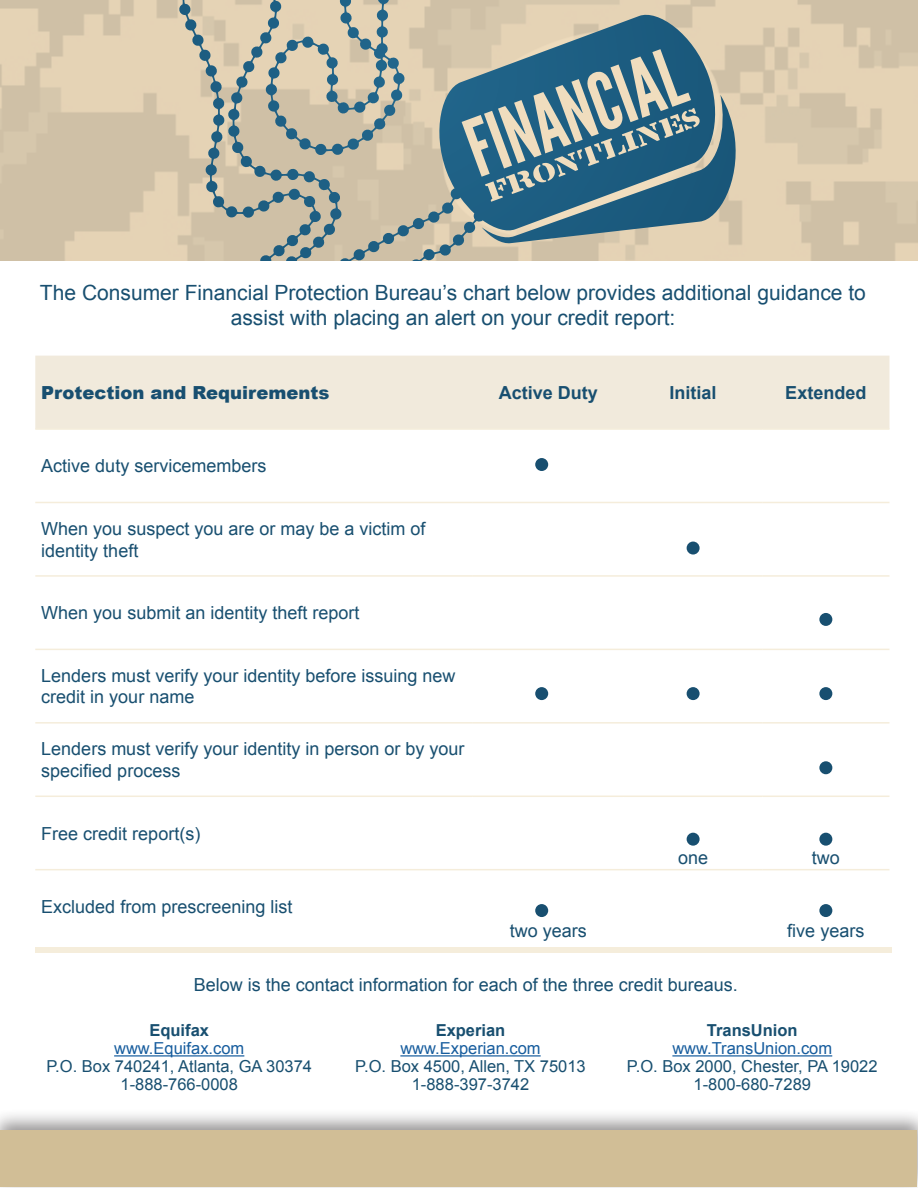
<style>
.page{position:relative;width:918px;height:1188px;background:#fff}
.page>*{position:absolute;margin:0;border:0;box-sizing:border-box;transform-origin:0 0}
.t1{font:21px/25.2px "Arial";color:#184f70;text-align:center}
.t2{font:18px/21.6px "Arial";color:#184f70}
.t3{font:900 18px "Arial";color:#184f70}
.t4{font:700 18px "Arial";color:#184f70}
.t5{font:16.5px "Arial";color:#184f70}
.t6{font:16.5px "Arial";color:#175d9e}
.t7{font:700 16.5px "Arial";color:#184f70}
.s1{font-style:inherit}
</style>
<div class="page">
<div style="left:0;top:1109px;width:918px;height:79px;background:#231f20;opacity:.48"></div>
<div style="left:1px;top:1130px;width:916px;height:57px;background:#d1be96"></div>
<svg style="left:0;top:0;width:918px;height:261px;background:#cfc3aa"></svg>
<svg style="left:411px;top:0;width:342px;height:261px;background:#d3c5ac"></svg>
<svg style="left:435px;top:22px;width:294px;height:225px;background:#6f8d96"></svg>
<svg style="left:265px;top:0;width:117px;height:108px;background:#bfbcaa"></svg>
<div style="left:35px;top:356px;width:854px;height:72px;background:#f1eadc"></div>
<hr style="left:35px;top:428px;width:438px;height:2px;background:#f5eddb">
<hr style="left:473px;top:428px;width:151px;height:2px;background:#f5eddb">
<hr style="left:624px;top:428px;width:138px;height:2px;background:#f5eddb">
<hr style="left:762px;top:428px;width:127px;height:2px;background:#f5eddb">
<hr style="left:35px;top:502px;width:438px;height:1px;background:#f5eddb">
<hr style="left:473px;top:502px;width:151px;height:1px;background:#f5eddb">
<hr style="left:624px;top:502px;width:138px;height:1px;background:#f5eddb">
<hr style="left:762px;top:502px;width:127px;height:1px;background:#f5eddb">
<hr style="left:35px;top:575px;width:438px;height:2px;background:#f5eddb">
<hr style="left:473px;top:575px;width:151px;height:2px;background:#f5eddb">
<hr style="left:624px;top:575px;width:138px;height:2px;background:#f5eddb">
<hr style="left:762px;top:575px;width:127px;height:2px;background:#f5eddb">
<hr style="left:35px;top:649px;width:438px;height:1px;background:#f5eddb">
<hr style="left:473px;top:649px;width:151px;height:1px;background:#f5eddb">
<hr style="left:624px;top:649px;width:138px;height:1px;background:#f5eddb">
<hr style="left:762px;top:649px;width:127px;height:1px;background:#f5eddb">
<hr style="left:35px;top:722px;width:438px;height:2px;background:#f5eddb">
<hr style="left:473px;top:722px;width:151px;height:2px;background:#f5eddb">
<hr style="left:624px;top:722px;width:138px;height:2px;background:#f5eddb">
<hr style="left:762px;top:722px;width:127px;height:2px;background:#f5eddb">
<hr style="left:35px;top:796px;width:438px;height:1px;background:#f5eddb">
<hr style="left:473px;top:796px;width:151px;height:1px;background:#f5eddb">
<hr style="left:624px;top:796px;width:138px;height:1px;background:#f5eddb">
<hr style="left:762px;top:796px;width:127px;height:1px;background:#f5eddb">
<hr style="left:35px;top:869px;width:438px;height:1px;background:#f5eddb">
<hr style="left:473px;top:869px;width:151px;height:1px;background:#f5eddb">
<hr style="left:624px;top:869px;width:138px;height:1px;background:#f5eddb">
<hr style="left:762px;top:869px;width:127px;height:1px;background:#f5eddb">
<div style="left:535px;top:458px;width:13px;height:13px;background:#184f70;border-radius:50%"></div>
<div style="left:687px;top:542px;width:13px;height:13px;background:#184f70;border-radius:50%"></div>
<div style="left:687px;top:687px;width:13px;height:13px;background:#184f70;border-radius:50%"></div>
<div style="left:687px;top:833px;width:13px;height:13px;background:#184f70;border-radius:50%"></div>
<div style="left:535px;top:687px;width:13px;height:13px;background:#184f70;border-radius:50%"></div>
<div style="left:535px;top:904px;width:13px;height:13px;background:#184f70;border-radius:50%"></div>
<div style="left:819px;top:613px;width:13px;height:13px;background:#184f70;border-radius:50%"></div>
<div style="left:819px;top:687px;width:13px;height:13px;background:#184f70;border-radius:50%"></div>
<div style="left:819px;top:761px;width:13px;height:13px;background:#184f70;border-radius:50%"></div>
<div style="left:819px;top:833px;width:13px;height:13px;background:#184f70;border-radius:50%"></div>
<div style="left:819px;top:904px;width:13px;height:13px;background:#184f70;border-radius:50%"></div>
<hr style="left:114px;top:1055px;width:130px;height:2px;background:#175d9e">
<hr style="left:400px;top:1055px;width:141px;height:2px;background:#175d9e">
<hr style="left:672px;top:1055px;width:160px;height:2px;background:#175d9e">
<div style="left:35px;top:947px;width:857px;height:6px;background:#f5eddb"></div>
<p class="t1" style="left:40px;top:280px;width:828px">The Consumer Financial Protection Bureau’s chart below provides additional guidance to assist with placing an alert on your credit report:</p>
<p class="t3" style="left:41px;top:379px;width:290px">Protection and Requirements</p>
<p class="t4" style="left:499px;top:381px;width:101px">Active Duty</p>
<p class="t4" style="left:670px;top:381px;width:49px">Initial</p>
<p class="t4" style="left:785px;top:381px;width:83px">Extended</p>
<p class="t2" style="left:41px;top:455px;width:227px">Active duty servicemembers</p>
<p class="t2" style="left:41px;top:518px;width:386px">When you suspect you are or may be a victim of identity theft</p>
<p class="t2" style="left:41px;top:602px;width:320px">When you submit an identi<span class="s1">t</span>y theft report</p>
<p class="t2" style="left:41px;top:665px;width:416px">Lenders must verify your identity before issuing new credit in your name</p>
<p class="t2" style="left:41px;top:738px;width:425px">Lenders must verify your identity in person or by your specified process</p>
<p class="t2" style="left:41px;top:823px;width:161px">Free credit report(s)</p>
<p class="t2" style="left:41px;top:896px;width:253px">Excluded from prescreening list</p>
<p class="t2" style="left:678px;top:847px;width:32px">one</p>
<p class="t2" style="left:812px;top:847px;width:30px">two</p>
<p class="t2" style="left:510px;top:920px;width:79px">two years</p>
<p class="t2" style="left:787px;top:920px;width:79px">five years</p>
<p class="t2" style="left:194px;top:974px;width:546px">Below is the contact information for each of the three credit bureaus.</p>
<p class="t7" style="left:149px;top:1019px;width:61px">Equifax</p>
<p class="t6" style="left:114px;top:1038px;width:132px">www.Equifax.com</p>
<p class="t5" style="left:46px;top:1056px;width:267px">P.O. Box 740241, Atlanta, GA 30374</p>
<p class="t5" style="left:121px;top:1074px;width:119px">1-888-766-0008</p>
<p class="t7" style="left:436px;top:1019px;width:71px">Experian</p>
<p class="t6" style="left:400px;top:1038px;width:142px">www.Experian.com</p>
<p class="t5" style="left:355px;top:1056px;width:232px">P.O. Box 4500, Allen, TX 75013</p>
<p class="t5" style="left:412px;top:1074px;width:119px">1-888-397-3742</p>
<p class="t7" style="left:707px;top:1019px;width:92px">TransUnion</p>
<p class="t6" style="left:672px;top:1038px;width:161px">www.TransUnion.com</p>
<p class="t5" style="left:627px;top:1056px;width:252px">P.O. Box 2000, Chester, PA 19022</p>
<p class="t5" style="left:694px;top:1074px;width:119px">1-800-680-7289</p>
</div>
